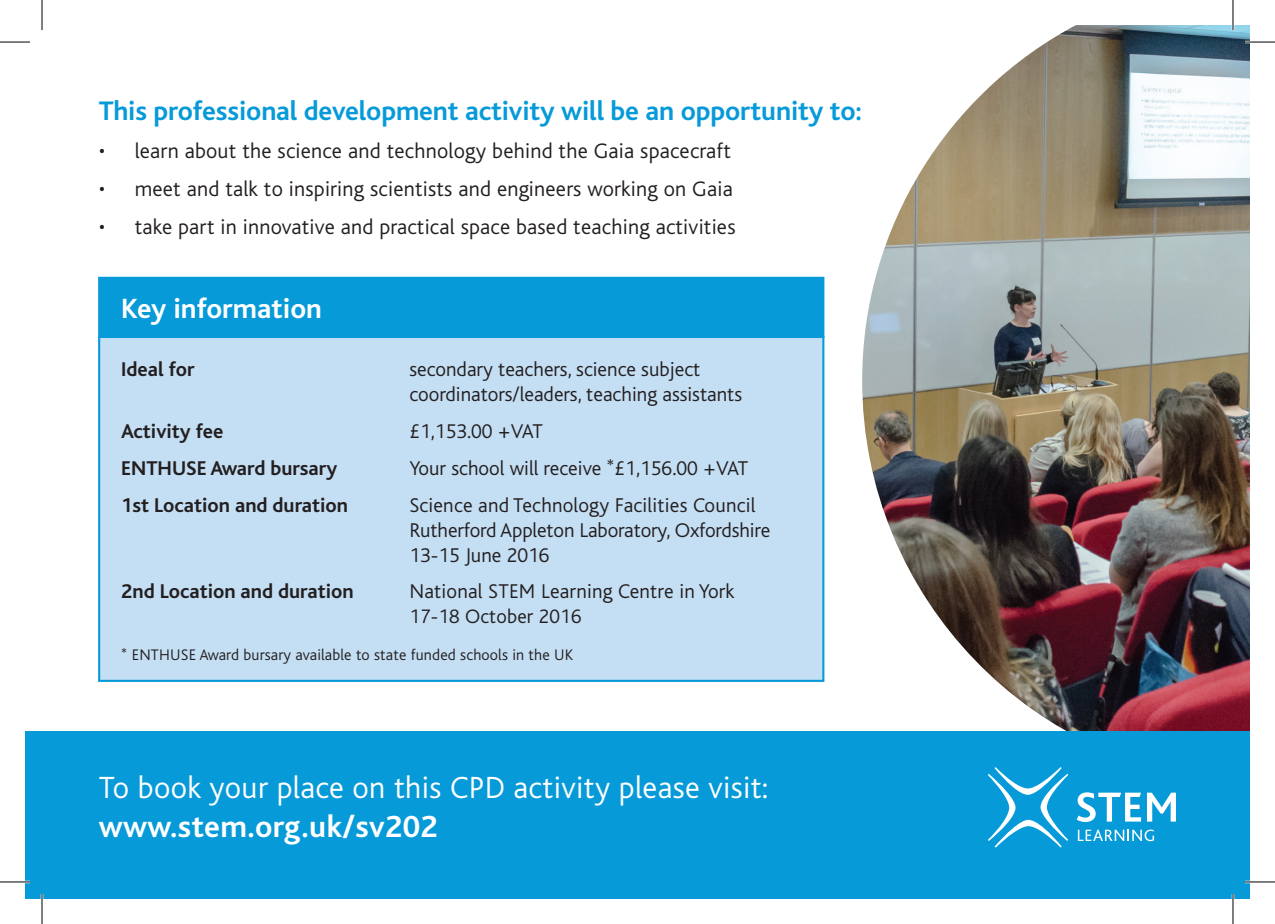
<style>
.page{position:relative;width:1275px;height:924px;background:#fff}
.page>*{position:absolute;margin:0;border:0;box-sizing:border-box;transform-origin:0 0}
.t1{font:300 32px "Bliss";letter-spacing:.01em;color:#fff}
.t2{font:700 32px "Bliss";letter-spacing:.01em;color:#fff}
.t3{font:700 29.2px "Bliss";color:#fff}
.t4{font:700 28px "Bliss";letter-spacing:-.005em;color:#069ad9}
.t5{font:300 22px "Bliss";letter-spacing:.01em;color:#231f20}
.t6{font:300 20.8px/25px "Bliss";color:#231f20}
.t7{font:700 20.8px "Bliss";color:#231f20}
.t8{font:300 20.4px "Bliss";letter-spacing:.01em;color:#231f20}
.t9{font:300 16px "Bliss";letter-spacing:.01em;color:#231f20}
.s1{font-size:12.4px}
</style>
<div class="page">
<img style="left:862px;top:25px;width:388px;height:706px">
<div style="left:99px;top:337px;width:724px;height:343px;background:#c4def3"></div>
<div style="left:98px;top:276px;width:726px;height:62px;background:#069ad9;border:2px solid #069ad9"></div>
<div style="left:25px;top:731px;width:1225px;height:167px;background:#069ad9"></div>
<svg style="left:988px;top:767px;width:80px;height:80px"></svg>
<svg style="left:1078px;top:829px;width:76px;height:11px"></svg>
<svg style="left:1076px;top:792px;width:65px;height:29px"></svg>
<svg style="left:1147px;top:792px;width:29px;height:29px"></svg>
<hr style="left:1245px;top:41px;width:30px;height:2px;background:#fff">
<hr style="left:0;top:880px;width:30px;height:2px;background:#fff">
<hr style="left:1245px;top:880px;width:30px;height:2px;background:#fff">
<hr style="left:41px;top:893px;width:2px;height:30px;background:#fff">
<hr style="left:1231px;top:0;width:3px;height:30px;background:#fff">
<hr style="left:1231px;top:893px;width:3px;height:30px;background:#fff">
<hr style="left:0;top:42px;width:30px;height:1px;background:#000">
<hr style="left:1245px;top:42px;width:30px;height:1px;background:#000">
<hr style="left:0;top:881px;width:30px;height:1px;background:#000">
<hr style="left:1245px;top:881px;width:30px;height:1px;background:#000">
<hr style="left:42px;top:0;width:1px;height:30px;background:#000">
<hr style="left:42px;top:893px;width:1px;height:30px;background:#000">
<hr style="left:1232px;top:0;width:1px;height:30px;background:#000">
<hr style="left:1232px;top:893px;width:1px;height:30px;background:#000">
<h3 class="t4" style="left:99px;top:96px;width:765px">This professional development activity will be an opportunity to:</h3>
<p class="t5" style="left:99px;top:139px;width:633px">• learn about the science and technology behind the Gaia spacecraft</p>
<p class="t5" style="left:99px;top:177px;width:635px">• meet and talk to inspiring scientists and engineers working on Gaia</p>
<p class="t5" style="left:99px;top:214px;width:638px">• take part in innovative and practical space based teaching activities</p>
<h2 class="t3" style="left:121px;top:293px;width:202px">Key information</h2>
<p class="t7" style="left:121px;top:358px;width:75px">Ideal for</p>
<p class="t6" style="left:409px;top:357px;width:334px">secondary teachers, science subject coordinators/leaders, teaching assistants</p>
<p class="t7" style="left:121px;top:420px;width:104px">Activity fee</p>
<p class="t6" style="left:409px;top:419px;width:135px">£1,153.00 +VAT</p>
<p class="t7" style="left:121px;top:457px;width:217px">ENTHUSE Award bursary</p>
<p class="t6" style="left:409px;top:455px;width:340px">Your school will receive <sup>*</sup>£1,156.00 +VAT</p>
<p class="t7" style="left:121px;top:494px;width:228px">1st Location and duration</p>
<p class="t6" style="left:409px;top:492px;width:362px">Science and Technology Facilities Council<br>Rutherford Appleton Laboratory, Oxfordshire<br>13-15 June 2016</p>
<p class="t7" style="left:121px;top:580px;width:234px">2nd Location and duration</p>
<p class="t6" style="left:409px;top:579px;width:326px">National STEM Learning Centre in York</p>
<p class="t8" style="left:409px;top:605px;width:174px">17-18 October 2016</p>
<p class="t9" style="left:121px;top:645px;width:454px"><span class="s1">*</span> ENTHUSE Award bursary available to state funded schools in the UK</p>
<h1 class="t1" style="left:99px;top:770px;width:671px">To book your place on this CPD activity please visit:</h1>
<h1 class="t2" style="left:99px;top:809px;width:340px">www.stem.org.uk/sv202</h1>
</div>
